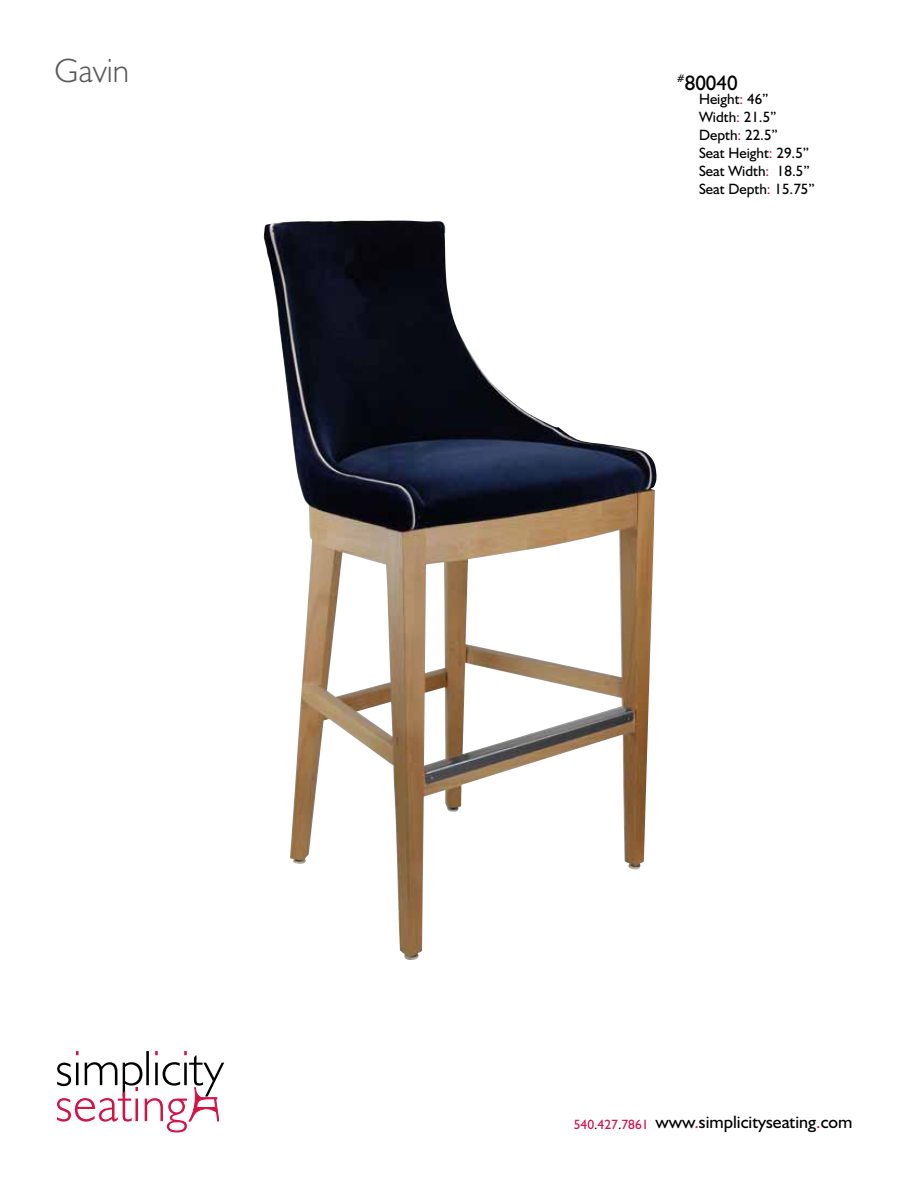
<style>
.page{position:relative;width:918px;height:1188px;background:#fff}
.page>*{position:absolute;margin:0;border:0;box-sizing:border-box;transform-origin:0 0}
.t1{font:300 33.75px "Humanist 521 BT";color:#58595b}
.t2{font:21px "Humanist 521 BT";color:#000}
.t3{font:18px "Humanist 521 BT";color:#000}
.t4{font:15px/18px "Humanist 521 BT";color:#000}
.s1{color:#d31245}
.s2{font-size:13.5px;color:#d31245}
.s3{font-size:13.5px}
</style>
<div class="page">
<svg style="left:57px;top:1051px;width:167px;height:81px"></svg>
<img style="left:264px;top:220px;width:393px;height:740px">
<h1 class="t1" style="left:55px;top:50px;width:76px">Gavin</h1>
<h2 class="t2" style="left:677px;top:69px;width:63px"><sup>#</sup>80040</h2>
<p class="t4" style="left:699px;top:90px;width:117px">Height<span class="s1">:</span> 46”<br>Width<span class="s1">:</span> 21.5”<br>Depth<span class="s1">:</span> 22.5”<br>Seat Height<span class="s1">:</span> 29.5”<br>Seat Width<span class="s1">:</span> 18.5”<br>Seat Depth<span class="s1">:</span> 15.75”</p>
<p class="t3" style="left:574px;top:1111px;width:280px"><span class="s2">540</span><span class="s3">.</span><span class="s2">427</span><span class="s3">.</span><span class="s2">7861</span> www<span class="s1">.</span>simplicityseating<span class="s1">.</span>com</p>
</div>
